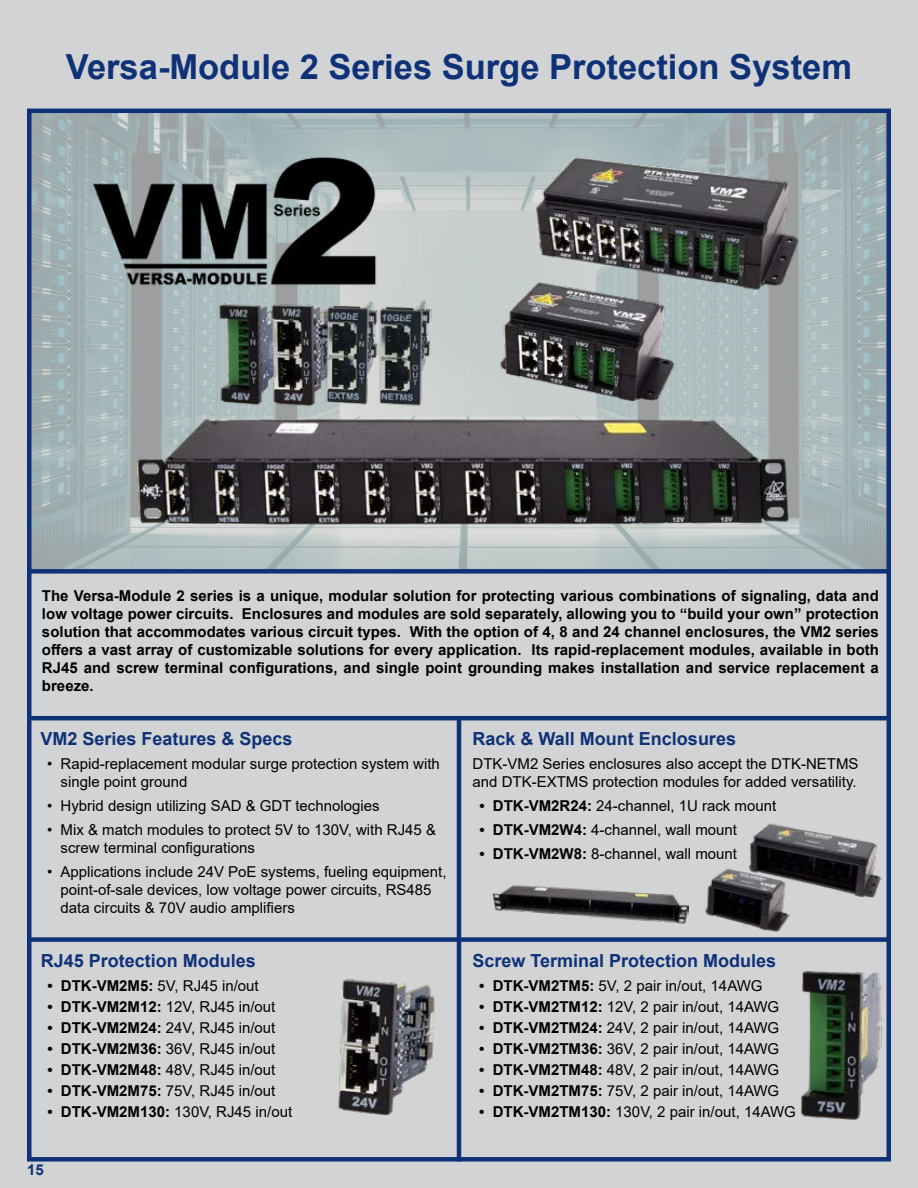
<style>
.page{position:relative;width:918px;height:1188px;background:#d1d3d4}
.page>*{position:absolute;margin:0;border:0;box-sizing:border-box;transform-origin:0 0}
.t1{font:700 34.5px "Arial";color:#0e3178}
.t2{font:700 18px "Arial";color:#0e3178}
.t3{font:15px/18px "Arial";color:#000}
.t4{font:700 15px/18px "Arial";color:#000;text-align:justify}
.t5{font:700 15px "Arial";color:#0e3178}
.s1{font-weight:700}
</style>
<div class="page">
<img style="left:33px;top:115px;width:852px;height:453px">
<div style="left:27px;top:109px;width:864px;height:1053px;border:5px solid #0e3178"></div>
<hr style="left:457px;top:718px;width:4px;height:443px;background:#0e3178">
<hr style="left:30px;top:716px;width:859px;height:4px;background:#0e3178">
<div style="left:30px;top:937px;width:858px;height:5px;background:#0e3178"></div>
<div style="left:30px;top:569px;width:859px;height:5px;background:#0e3178"></div>
<img style="left:50px;top:119px;width:819px;height:442px">
<img style="left:705px;top:869px;width:84px;height:63px">
<img style="left:746px;top:823px;width:135px;height:75px">
<img style="left:493px;top:885px;width:196px;height:39px">
<img style="left:338px;top:979px;width:97px;height:137px">
<img style="left:801px;top:971px;width:81px;height:149px">
<h1 class="t1" style="left:66px;top:54px;width:788px">Versa-Module 2 Series Surge Protection System</h1>
<p class="t4" style="left:42px;top:588px;width:839px">The Versa-Module 2 series is a unique, modular solution for protecting various combinations of signaling, data and low voltage power circuits. Enclosures and modules are sold separately, allowing you to “build your own” protection solution that accommodates various circuit types. With the option of 4, 8 and 24 channel enclosures, the VM2 series offers a vast array of customizable solutions for every application. Its rapid-replacement modules, available in both RJ45 and screw terminal configurations, and single point grounding makes installation and service replacement a breeze.</p>
<p class="t2" style="left:40px;top:731px;width:254px">VM2 Series Features &amp; Specs</p>
<p class="t3" style="left:61px;top:756px;width:381px;text-indent:-13px">• Rapid-replacement modular surge protection system with single point ground</p>
<p class="t3" style="left:47px;top:798px;width:334px">• Hybrid design utilizing SAD &amp; GDT technologies</p>
<p class="t3" style="left:61px;top:822px;width:377px;text-indent:-13px">• Mix &amp; match modules to protect 5V to 130V, with RJ45 &amp; screw terminal configurations</p>
<p class="t3" style="left:61px;top:864px;width:388px;text-indent:-13px">• Applications include 24V PoE systems, fueling equipment, point-of-sale devices, low voltage power circuits, RS485 data circuits &amp; 70V audio amplifiers</p>
<p class="t2" style="left:41px;top:953px;width:217px">RJ45 Protection Modules</p>
<p class="t3" style="left:47px;top:978px;width:213px"><span class="s1">• DTK-VM2M5:</span> 5V, RJ45 in/out</p>
<p class="t3" style="left:47px;top:999px;width:230px"><span class="s1">• DTK-VM2M12:</span> 12V, RJ45 in/out</p>
<p class="t3" style="left:47px;top:1020px;width:230px"><span class="s1">• DTK-VM2M24:</span> 24V, RJ45 in/out</p>
<p class="t3" style="left:47px;top:1041px;width:230px"><span class="s1">• DTK-VM2M36:</span> 36V, RJ45 in/out</p>
<p class="t3" style="left:47px;top:1062px;width:230px"><span class="s1">• DTK-VM2M48:</span> 48V, RJ45 in/out</p>
<p class="t3" style="left:47px;top:1083px;width:230px"><span class="s1">• DTK-VM2M75:</span> 75V, RJ45 in/out</p>
<p class="t3" style="left:47px;top:1104px;width:246px"><span class="s1">• DTK-VM2M130:</span> 130V, RJ45 in/out</p>
<p class="t5" style="left:27px;top:1164px;width:18px">15</p>
<p class="t2" style="left:473px;top:732px;width:265px">Rack &amp; Wall Mount Enclosures</p>
<p class="t3" style="left:473px;top:756px;width:387px">DTK-VM2 Series enclosures also accept the DTK-NETMS and DTK-EXTMS protection modules for added versatility.</p>
<p class="t3" style="left:479px;top:798px;width:298px"><span class="s1">• DTK-VM2R24:</span> 24-channel, 1U rack mount</p>
<p class="t3" style="left:479px;top:822px;width:259px"><span class="s1">• DTK-VM2W4:</span> 4-channel, wall mount</p>
<p class="t3" style="left:479px;top:846px;width:259px"><span class="s1">• DTK-VM2W8:</span> 8-channel, wall mount</p>
<p class="t2" style="left:473px;top:954px;width:305px">Screw Terminal Protection Modules</p>
<p class="t3" style="left:479px;top:978px;width:285px"><span class="s1">• DTK-VM2TM5:</span> 5V, 2 pair in/out, 14AWG</p>
<p class="t3" style="left:479px;top:999px;width:301px"><span class="s1">• DTK-VM2TM12:</span> 12V, 2 pair in/out, 14AWG</p>
<p class="t3" style="left:479px;top:1020px;width:301px"><span class="s1">• DTK-VM2TM24:</span> 24V, 2 pair in/out, 14AWG</p>
<p class="t3" style="left:479px;top:1041px;width:301px"><span class="s1">• DTK-VM2TM36:</span> 36V, 2 pair in/out, 14AWG</p>
<p class="t3" style="left:479px;top:1062px;width:301px"><span class="s1">• DTK-VM2TM48:</span> 48V, 2 pair in/out, 14AWG</p>
<p class="t3" style="left:479px;top:1083px;width:301px"><span class="s1">• DTK-VM2TM75:</span> 75V, 2 pair in/out, 14AWG</p>
<p class="t3" style="left:479px;top:1104px;width:318px"><span class="s1">• DTK-VM2TM130:</span> 130V, 2 pair in/out, 14AWG</p>
</div>
